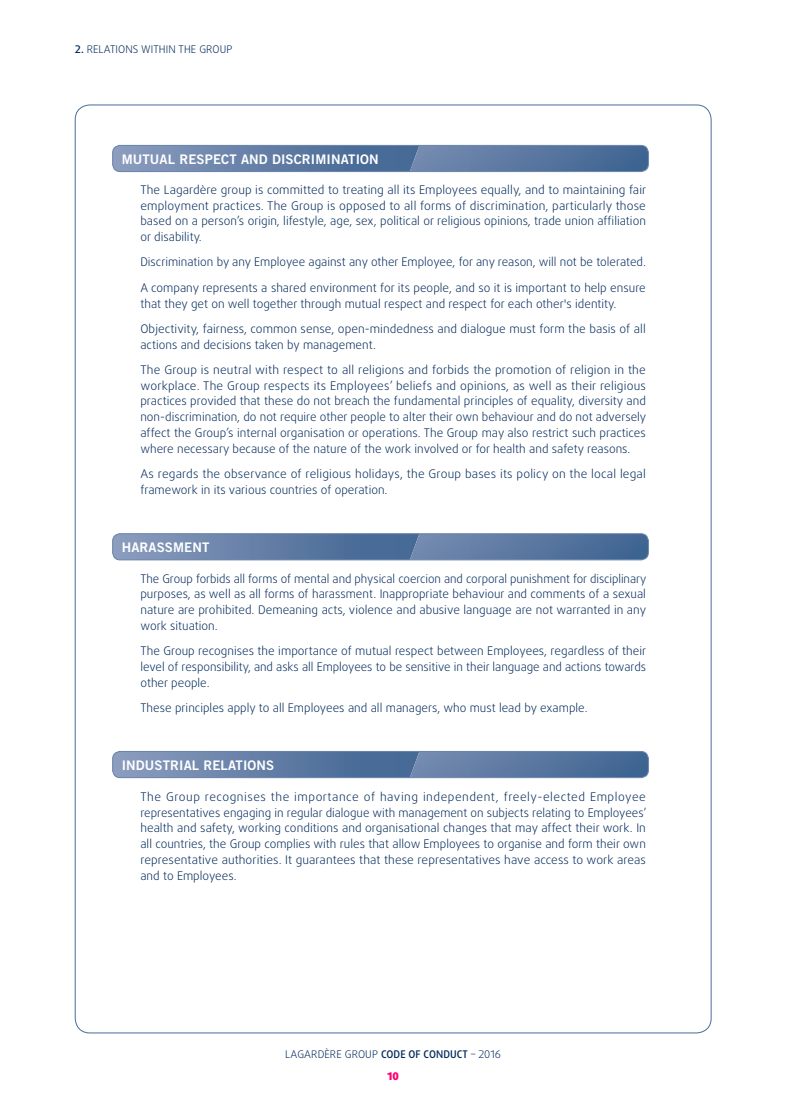
<style>
.page{position:relative;width:786px;height:1112px;background:#fff}
.page>*{position:absolute;margin:0;border:0;box-sizing:border-box;transform-origin:0 0}
.t1{font:13.2px "Trade Gothic LT Std Bd 2";letter-spacing:.01em;color:#fff}
.t2{font:300 11.9px/15.9px "Daxline OT";color:#00295a;text-align:justify}
.t3{font:300 10.6px "Daxline OT";letter-spacing:.01em;color:#00295a}
.t4{font:900 10.6px "Daxline OT";color:#ff0071}
.s1{font-weight:500}
</style>
<div class="page">
<svg style="left:113px;top:145px;width:535px;height:27px;background:#647fa7"></svg>
<img style="left:410px;top:145px;width:238px;height:27px">
<div style="left:112px;top:145px;width:537px;height:27px;border:1px solid #6781a8;border-radius:7px"></div>
<svg style="left:113px;top:534px;width:535px;height:26px;background:#647fa7"></svg>
<img style="left:410px;top:535px;width:238px;height:25px">
<div style="left:112px;top:533px;width:537px;height:27px;border:1px solid #6781a8;border-radius:7px"></div>
<svg style="left:113px;top:751px;width:535px;height:27px;background:#647fa7"></svg>
<img style="left:410px;top:751px;width:238px;height:27px">
<div style="left:112px;top:751px;width:537px;height:27px;border:1px solid #6781a8;border-radius:7px"></div>
<p class="t3" style="left:75px;top:44px;width:159px"><span class="s1">2.</span> RELATIONS WITHIN THE GROUP</p>
<p class="t1" style="left:122px;top:151px;width:259px">MUTUAL RESPECT AND DISCRIMINATION</p>
<p class="t2" style="left:140px;top:182px;width:507px">The Lagardère group is committed to treating all its Employees equally, and to maintaining fair employment practices. The Group is opposed to all forms of discrimination, particularly those based on a person’s origin, lifestyle, age, sex, political or religious opinions, trade union affiliation or disability.</p>
<p class="t2" style="left:140px;top:250px;width:507px;line-height:25.2px">Discrimination by any Employee against any other Employee, for any reason, will not be tolerated.<br>A company represents a shared environment for its people, and so it is important to help ensure</p>
<p class="t2" style="left:140px;top:291px;width:507px;line-height:25.2px">that they get on well together through mutual respect and respect for each other's identity.<br>Objectivity, fairness, common sense, open-mindedness and dialogue must form the basis of all</p>
<p class="t2" style="left:140px;top:332px;width:507px;line-height:25.2px">actions and decisions taken by management.<br>The Group is neutral with respect to all religions and forbids the promotion of religion in the</p>
<p class="t2" style="left:140px;top:378px;width:507px">workplace. The Group respects its Employees’ beliefs and opinions, as well as their religious practices provided that these do not breach the fundamental principles of equality, diversity and non-discrimination, do not require other people to alter their own behaviour and do not adversely affect the Group’s internal organisation or operations. The Group may also restrict such practices where necessary because of the nature of the work involved or for health and safety reasons.</p>
<p class="t2" style="left:140px;top:467px;width:507px">As regards the observance of religious holidays, the Group bases its policy on the local legal framework in its various countries of operation.</p>
<p class="t1" style="left:122px;top:540px;width:89px">HARASSMENT</p>
<p class="t2" style="left:140px;top:571px;width:507px">The Group forbids all forms of mental and physical coercion and corporal punishment for disciplinary purposes, as well as all forms of harassment. Inappropriate behaviour and comments of a sexual nature are prohibited. Demeaning acts, violence and abusive language are not warranted in any work situation.</p>
<p class="t2" style="left:140px;top:644px;width:507px">The Group recognises the importance of mutual respect between Employees, regardless of their level of responsibility, and asks all Employees to be sensitive in their language and actions towards other people.</p>
<p class="t2" style="left:140px;top:701px;width:449px">These principles apply to all Employees and all managers, who must lead by example.</p>
<p class="t1" style="left:122px;top:758px;width:154px">INDUSTRIAL RELATIONS</p>
<p class="t2" style="left:140px;top:789px;width:508px">The Group recognises the importance of having independent, freely-elected Employee representatives engaging in regular dialogue with management on subjects relating to Employees’ health and safety, working conditions and organisational changes that may affect their work. In all countries, the Group complies with rules that allow Employees to organise and form their own representative authorities. It guarantees that these representatives have access to work areas and to Employees.</p>
<p class="t3" style="left:285px;top:1049px;width:217px">LAGARDÈRE GROUP <span class="s1">CODE OF CONDUCT</span> – 2016</p>
<p class="t4" style="left:388px;top:1070px;width:13px">10</p>
</div>
